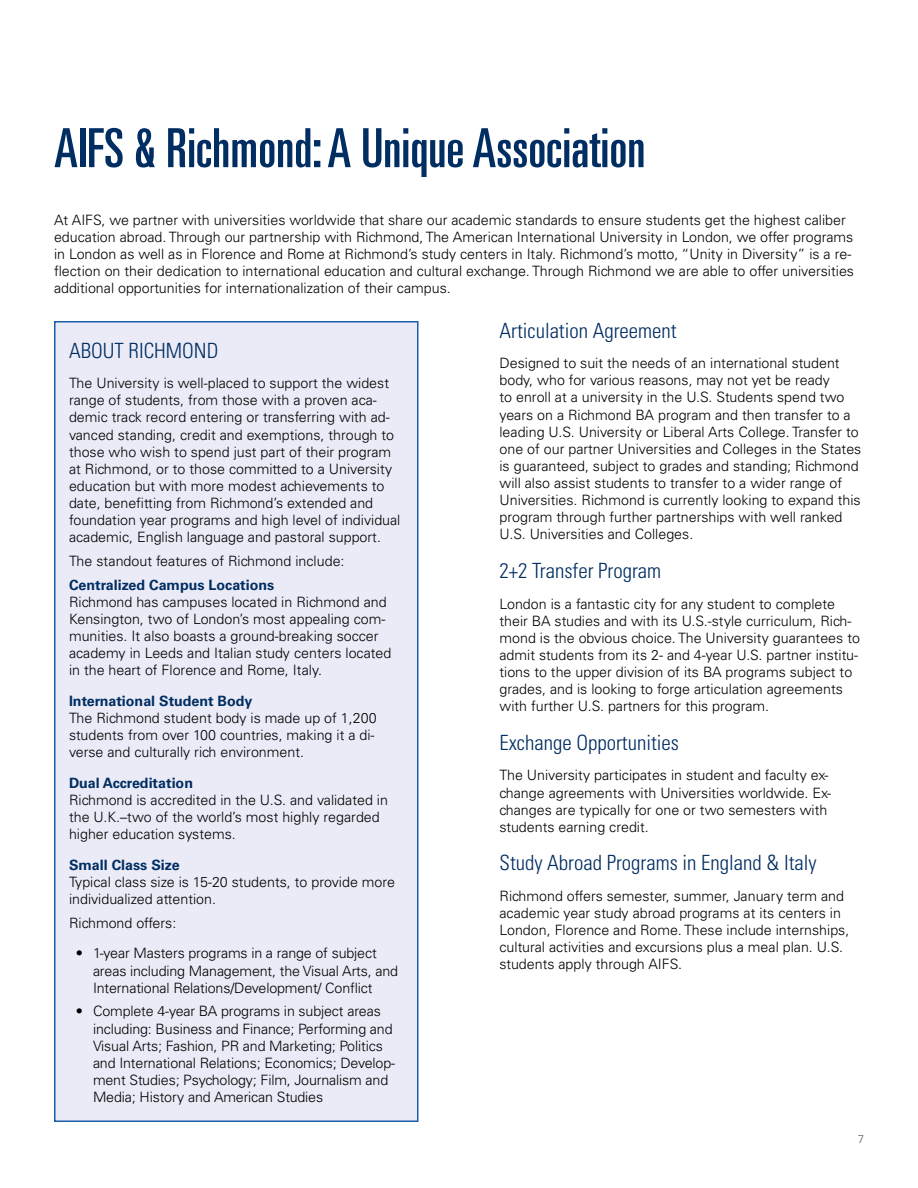
<style>
.page{position:relative;width:918px;height:1188px;background:#fff}
.page>*{position:absolute;margin:0;border:0;box-sizing:border-box;transform-origin:0 0}
.t1{font:ultra-condensed 54px "Univers";color:#002d62}
.t2{font:300 condensed 21px "Univers";color:#002d62}
.t3{font:300 14.25px/17.1px "Univers";color:#000}
.t4{font:700 14.25px "Univers";color:#002d62}
.t5{font:300 11.25px "Univers";color:#58595b}
</style>
<div class="page">
<div style="left:55px;top:322px;width:363px;height:799px;background:#eaebf6"></div>
<div style="left:54px;top:321px;width:364px;height:801px;border:2px solid #185da8"></div>
<h1 class="t1" style="left:54px;top:117px;width:593px">AIFS &amp; Richmond: A Unique Association</h1>
<p class="t3" style="left:54px;top:211px;width:802px">At AIFS, we partner with universities worldwide that share our academic standards to ensure students get the highest caliber education abroad. Through our partnership with Richmond, The American International University in London, we offer programs in London as well as in Florence and Rome at Richmond’s study centers in Italy. Richmond’s motto, “Unity in Diversity” is a re&shy;flection on their dedication to international education and cultural exchange. Through Richmond we are able to offer universities additional opportunities for internationalization of their campus.</p>
<h2 class="t2" style="left:69px;top:338px;width:24px">About</h2>
<h2 class="t2" style="left:129px;top:338px;width:23px">Richmond</h2>
<p class="t3" style="left:69px;top:375px;width:333px">The University is well-placed to support the widest range of students, from those with a proven aca&shy;demic track record entering or transferring with ad&shy;vanced standing, credit and exemptions, through to those who wish to spend just part of their program at Richmond, or to those committed to a University education but with more modest achievements to date, benefitting from Richmond’s extended and foundation year programs and high level of individual academic, English language and pastoral support.</p>
<p class="t3" style="left:69px;top:552px;width:277px">The standout features of Richmond include:</p>
<p class="t4" style="left:69px;top:577px;width:207px">Centralized Campus Locations</p>
<p class="t3" style="left:69px;top:593px;width:324px">Richmond has campuses located in Richmond and Kensington, two of London’s most appealing com&shy;munities. It also boasts a ground-breaking soccer academy in Leeds and Italian study centers located in the heart of Florence and Rome, Italy.</p>
<p class="t4" style="left:69px;top:693px;width:185px">International Student Body</p>
<p class="t3" style="left:69px;top:709px;width:309px">The Richmond student body is made up of 1,200 students from over 100 countries, making it a di&shy;verse and culturally rich environment.</p>
<p class="t4" style="left:69px;top:774px;width:126px">Dual Accreditation</p>
<p class="t3" style="left:69px;top:791px;width:321px">Richmond is accredited in the U.S. and validated in the U.K.–two of the world’s most highly regarded higher education systems.</p>
<p class="t4" style="left:69px;top:856px;width:112px">Small Class Size</p>
<p class="t3" style="left:69px;top:873px;width:328px">Typical class size is 15-20 students, to provide more individualized attention.</p>
<p class="t3" style="left:69px;top:914px;width:109px">Richmond offers:</p>
<p class="t3" style="left:93px;top:945px;width:307px;text-indent:-17px">• 1-year Masters programs in a range of subject areas including Management, the Visual Arts, and<br>International Relations/Development/ Conflict</p>
<p class="t3" style="left:93px;top:1003px;width:304px;text-indent:-17px">• Complete 4-year BA programs in subject areas including: Business and Finance; Performing and Visual Arts; Fashion, PR and Marketing; Politics and International Relations; Economics; Develop&shy;ment Studies; Psychology; Film, Journalism and Media; History and American Studies</p>
<h2 class="t2" style="left:500px;top:318px;width:179px">Articulation Agreement</h2>
<p class="t3" style="left:500px;top:355px;width:363px">Designed to suit the needs of an international student body, who for various reasons, may not yet be ready<br>to enroll at a university in the U.S. Students spend two years on a Richmond BA program and then transfer to a leading U.S. University or Liberal Arts College. Transfer to one of our partner Universities and Colleges in the States is guaranteed, subject to grades and standing; Richmond will also assist students to transfer to a wider range of Universities. Richmond is currently looking to expand this program through further partnerships with well ranked U.S. Universities and Colleges.</p>
<h2 class="t2" style="left:500px;top:558px;width:163px">2+2 Transfer Program</h2>
<p class="t3" style="left:500px;top:595px;width:362px">London is a fantastic city for any student to complete their BA studies and with its U.S.-style curriculum, Rich&shy;mond is the obvious choice. The University guarantees to admit students from its 2- and 4-year U.S. partner institu&shy;tions to the upper division of its BA programs subject to grades, and is looking to forge articulation agreements with further U.S. partners for this program.</p>
<h2 class="t2" style="left:500px;top:730px;width:181px">Exchange Opportunities</h2>
<p class="t3" style="left:500px;top:767px;width:333px">The University participates in student and faculty ex&shy;change agreements with Universities worldwide. Ex&shy;changes are typically for one or two semesters with students earning credit.</p>
<h2 class="t2" style="left:500px;top:850px;width:319px">Study Abroad Programs in England &amp; Italy</h2>
<p class="t3" style="left:500px;top:887px;width:351px">Richmond offers semester, summer, January term and academic year study abroad programs at its centers in London, Florence and Rome. These include internships, cultural activities and excursions plus a meal plan. U.S. students apply through AIFS.</p>
<p class="t5" style="left:858px;top:1132px;width:8px">7</p>
</div>
